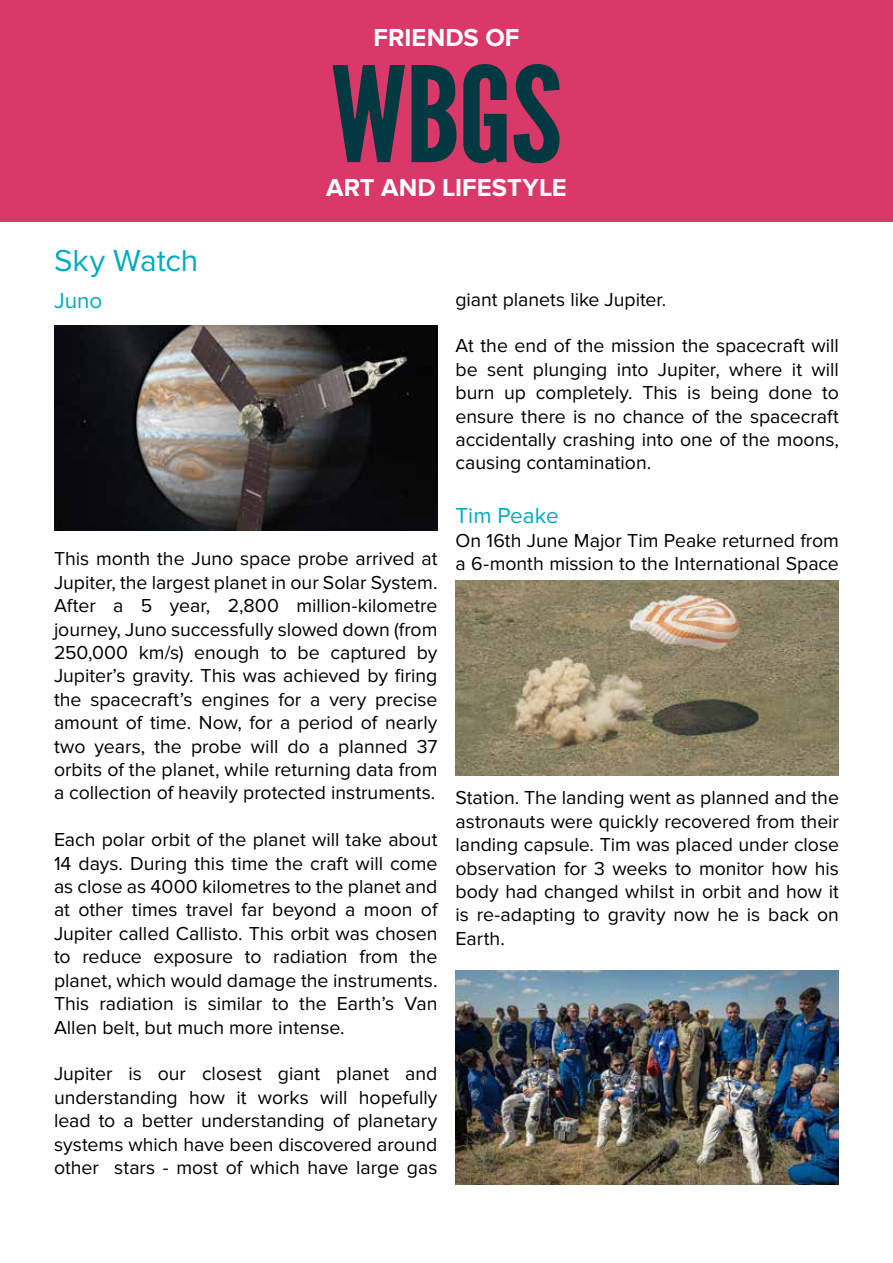
<style>
.page{position:relative;width:893px;height:1263px;background:#fff}
.page>*{position:absolute;margin:0;border:0;box-sizing:border-box;transform-origin:0 0}
.t1{font:132px "League Gothic";color:#003940;scale:1.14 1}
.t2{font:31.5px "Proxima Nova";letter-spacing:-.005em;color:#00abbf}
.t3{font:700 25.5px "Proxima Nova";color:#fff}
.t4{font:22.5px "Proxima Nova";color:#00abbf}
.t5{font:19.5px/23.4px "Proxima Nova";color:#000;text-align:justify}
</style>
<div class="page">
<div style="left:0;top:0;width:893px;height:221px;background:#da3868"></div>
<img style="left:54px;top:325px;width:383px;height:205px">
<img style="left:455px;top:970px;width:384px;height:214px">
<img style="left:455px;top:581px;width:384px;height:194px">
<h3 class="t3" style="left:373px;top:23px;width:148px">FRIENDS OF</h3>
<h1 class="t1" style="left:331px;top:36px;width:205px">WBGS</h1>
<h3 class="t3" style="left:326px;top:173px;width:242px">ART AND LIFESTYLE</h3>
<h2 class="t2" style="left:54px;top:242px;width:146px">Sky Watch</h2>
<p class="t4" style="left:54px;top:288px;width:50px">Juno</p>
<p class="t5" style="left:54px;top:547px;width:385px">This month the Juno space probe arrived at Jupiter, the largest planet in our Solar System.<br>After a 5 year, 2,800 million-kilometre journey, Juno successfully slowed down (from 250,000 km/s) enough to be captured by Jupiter’s gravity. This was achieved by firing the spacecraft’s engines for a very precise amount of time. Now, for a period of nearly two years, the probe will do a planned 37 orbits of the planet, while returning data from a collection of heavily protected instruments.</p>
<p class="t5" style="left:54px;top:828px;width:385px">Each polar orbit of the planet will take about 14 days. During this time the craft will come as close as 4000 kilometres to the planet and at other times travel far beyond a moon of Jupiter called Callisto. This orbit was chosen to reduce exposure to radiation from the planet, which would damage the instruments.<br>This radiation is similar to the Earth’s Van Allen belt, but much more intense.</p>
<p class="t5" style="left:54px;top:1062px;width:385px">Jupiter is our closest giant planet and understanding how it works will hopefully lead to a better understanding of planetary systems which have been discovered around other stars - most of which have large gas</p>
<p class="t5" style="left:455px;top:288px;width:212px">giant planets like Jupiter.</p>
<p class="t5" style="left:455px;top:335px;width:385px">At the end of the mission the spacecraft will be sent plunging into Jupiter, where it will burn up completely. This is being done to ensure there is no chance of the spacecraft accidentally crashing into one of the moons, causing contamination.</p>
<p class="t4" style="left:455px;top:503px;width:105px">Tim Peake</p>
<p class="t5" style="left:455px;top:529px;width:385px">On 16th June Major Tim Peake returned from a 6-month mission to the International Space</p>
<p class="t5" style="left:455px;top:786px;width:385px">Station. The landing went as planned and the astronauts were quickly recovered from their landing capsule. Tim was placed under close observation for 3 weeks to monitor how his body had changed whilst in orbit and how it is re-adapting to gravity now he is back on Earth.</p>
</div>
